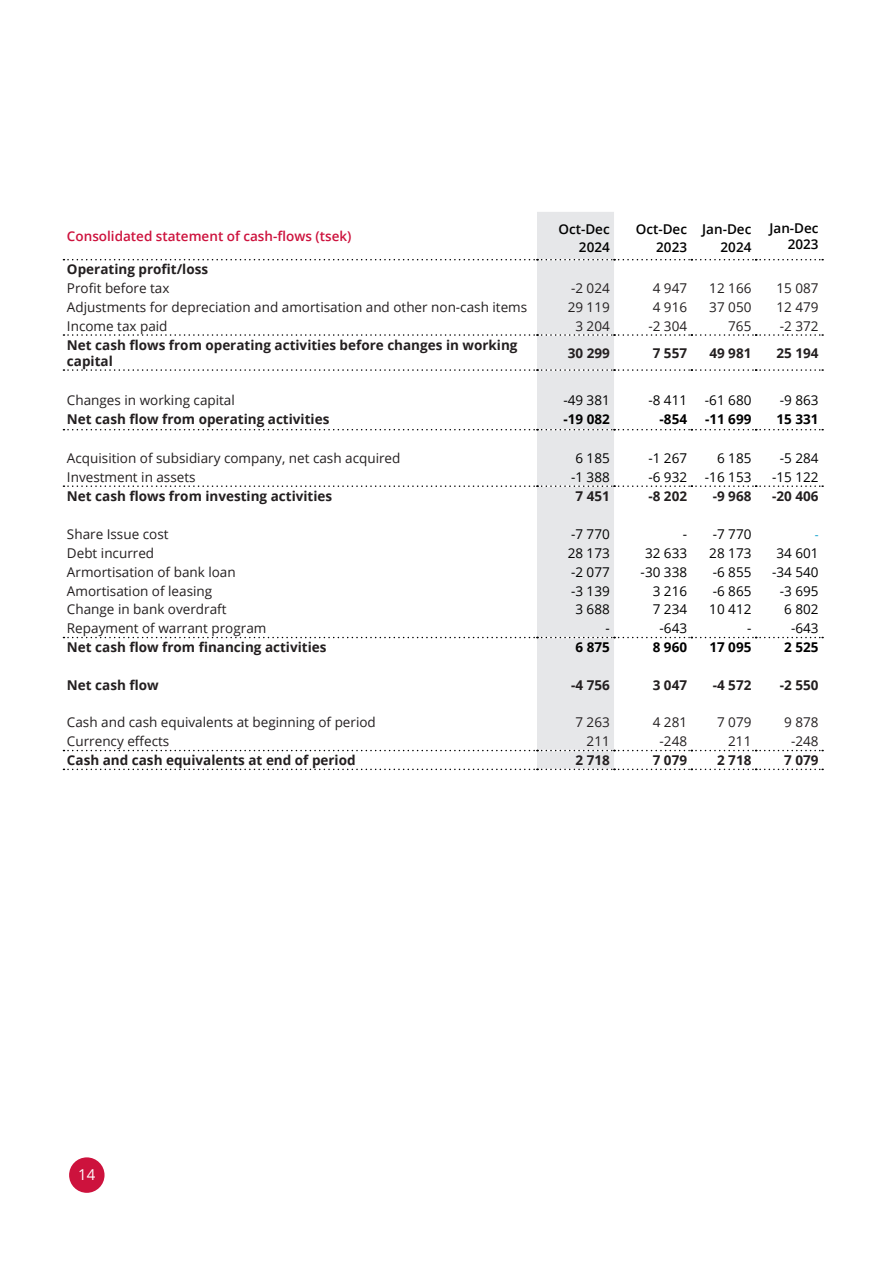
<style>
.page{position:relative;width:893px;height:1263px;background:#fff}
.page>*{position:absolute;margin:0;border:0;box-sizing:border-box;transform-origin:0 0}
.t1{font:15px "Open Sans";color:#fff}
.Table_-_data_-_black{font:13.5px "Open Sans";color:#231f20}
.Table_-_data_-_black-2{font:700 13.5px/16.2px "Open Sans";color:#231f20}
.Table_-_data_number_-_color{font:13.5px "Open Sans";color:#000}
.Table_-_data_number_-_color-2{font:13.5px "Open Sans";color:#231f20}
.Table_-_data_number_-_color-3{font:700 13.5px "Open Sans";color:#231f20}
.Table_-_title_column_-_color{font:600 13.5px/18px "Open Sans";color:#000;text-align:right}
.Table_-_subtitle_-_black{font:600 13.5px "Open Sans";color:#cd123d}
.Table_-_data_number_-_color-4{font:700 13.5px "Open Sans";color:#000}
.Table_-_data_number_-_color-5{font:12px "Open Sans";color:#079dca}
</style>
<div class="page">
<div style="left:69px;top:1157px;width:36px;height:36px;background:#cd123d;border-radius:50%"></div>
<svg style="left:63px;top:212px;width:760px;height:558px"></svg>
<p class="Table_-_subtitle_-_black" style="left:67px;top:227px;width:286px">Consolidated statement of cash-flows (tsek)</p>
<p class="Table_-_title_column_-_color" style="left:558px;top:220px;width:53px">Oct-Dec</p>
<p class="Table_-_title_column_-_color" style="left:579px;top:238px;width:32px">2024</p>
<p class="Table_-_title_column_-_color" style="left:636px;top:220px;width:53px">Oct-Dec<br>2023</p>
<p class="Table_-_title_column_-_color" style="left:702px;top:220px;width:51px">Jan-Dec<br>2024</p>
<p class="Table_-_title_column_-_color" style="left:769px;top:220px;width:51px;line-height:16.2px">Jan-Dec<br>2023</p>
<p class="Table_-_data_-_black-2" style="left:67px;top:261px;width:143px">Operating profit/loss</p>
<p class="Table_-_data_-_black" style="left:67px;top:279px;width:104px">Profit before tax</p>
<p class="Table_-_data_number_-_color-2" style="left:571px;top:279px;width:40px">-2 024</p>
<p class="Table_-_data_number_-_color-2" style="left:653px;top:279px;width:36px">4 947</p>
<p class="Table_-_data_number_-_color-2" style="left:709px;top:279px;width:44px">12 166</p>
<p class="Table_-_data_number_-_color-2" style="left:776px;top:279px;width:44px">15 087</p>
<p class="Table_-_data_-_black" style="left:67px;top:298px;width:462px">Adjustments for depreciation and amortisation and other non-cash items</p>
<p class="Table_-_data_number_-_color-2" style="left:568px;top:298px;width:44px">29 119</p>
<p class="Table_-_data_number_-_color-2" style="left:653px;top:298px;width:36px">4 916</p>
<p class="Table_-_data_number_-_color-2" style="left:709px;top:298px;width:44px">37 050</p>
<p class="Table_-_data_number_-_color-2" style="left:776px;top:298px;width:44px">12 479</p>
<p class="Table_-_data_-_black" style="left:67px;top:317px;width:102px">Income tax paid</p>
<p class="Table_-_data_number_-_color-2" style="left:575px;top:317px;width:36px">3 204</p>
<p class="Table_-_data_number_-_color-2" style="left:648px;top:317px;width:40px">-2 304</p>
<p class="Table_-_data_number_-_color-2" style="left:728px;top:317px;width:25px">765</p>
<p class="Table_-_data_number_-_color-2" style="left:780px;top:317px;width:40px">-2 372</p>
<p class="Table_-_data_-_black-2" style="left:67px;top:336px;width:452px">Net cash flows from operating activities before changes in working capital</p>
<p class="Table_-_data_number_-_color-3" style="left:568px;top:343px;width:44px">30 299</p>
<p class="Table_-_data_number_-_color-3" style="left:653px;top:343px;width:36px">7 557</p>
<p class="Table_-_data_number_-_color-3" style="left:709px;top:343px;width:44px">49 981</p>
<p class="Table_-_data_number_-_color-3" style="left:777px;top:343px;width:44px">25 194</p>
<p class="Table_-_data_-_black" style="left:67px;top:390px;width:169px">Changes in working capital</p>
<p class="Table_-_data_number_-_color" style="left:563px;top:390px;width:48px">-49 381</p>
<p class="Table_-_data_number_-_color" style="left:648px;top:390px;width:40px">-8 411</p>
<p class="Table_-_data_number_-_color" style="left:705px;top:390px;width:48px">-61 680</p>
<p class="Table_-_data_number_-_color" style="left:780px;top:390px;width:40px">-9 863</p>
<p class="Table_-_data_-_black-2" style="left:67px;top:411px;width:264px">Net cash flow from operating activities</p>
<p class="Table_-_data_number_-_color-4" style="left:563px;top:410px;width:48px">-19 082</p>
<p class="Table_-_data_number_-_color-4" style="left:660px;top:410px;width:29px">-854</p>
<p class="Table_-_data_number_-_color-4" style="left:705px;top:410px;width:48px">-11 699</p>
<p class="Table_-_data_number_-_color-4" style="left:777px;top:410px;width:44px">15 331</p>
<p class="Table_-_data_-_black" style="left:67px;top:449px;width:335px">Acquisition of subsidiary company, net cash acquired</p>
<p class="Table_-_data_number_-_color" style="left:575px;top:449px;width:36px">6 185</p>
<p class="Table_-_data_number_-_color" style="left:648px;top:449px;width:40px">-1 267</p>
<p class="Table_-_data_number_-_color" style="left:717px;top:449px;width:36px">6 185</p>
<p class="Table_-_data_number_-_color" style="left:780px;top:449px;width:40px">-5 284</p>
<p class="Table_-_data_-_black" style="left:67px;top:468px;width:130px">Investment in assets</p>
<p class="Table_-_data_number_-_color" style="left:571px;top:468px;width:40px">-1 388</p>
<p class="Table_-_data_number_-_color" style="left:648px;top:468px;width:40px">-6 932</p>
<p class="Table_-_data_number_-_color" style="left:705px;top:468px;width:48px">-16 153</p>
<p class="Table_-_data_number_-_color" style="left:772px;top:468px;width:48px">-15 122</p>
<p class="Table_-_data_-_black-2" style="left:67px;top:488px;width:267px">Net cash flows from investing activities</p>
<p class="Table_-_data_number_-_color-3" style="left:575px;top:487px;width:36px">7 451</p>
<p class="Table_-_data_number_-_color-3" style="left:648px;top:487px;width:40px">-8 202</p>
<p class="Table_-_data_number_-_color-3" style="left:713px;top:487px;width:40px">-9 968</p>
<p class="Table_-_data_number_-_color-3" style="left:772px;top:487px;width:48px">-20 406</p>
<p class="Table_-_data_-_black" style="left:67px;top:525px;width:103px">Share Issue cost</p>
<p class="Table_-_data_number_-_color" style="left:571px;top:525px;width:40px">-7 770</p>
<p class="Table_-_data_number_-_color" style="left:683px;top:525px;width:6px">-</p>
<p class="Table_-_data_number_-_color" style="left:713px;top:525px;width:40px">-7 770</p>
<p class="Table_-_data_number_-_color-5" style="left:815px;top:526px;width:5px">-</p>
<p class="Table_-_data_-_black" style="left:67px;top:544px;width:89px">Debt incurred</p>
<p class="Table_-_data_number_-_color" style="left:568px;top:544px;width:44px">28 173</p>
<p class="Table_-_data_number_-_color" style="left:645px;top:544px;width:44px">32 633</p>
<p class="Table_-_data_number_-_color" style="left:709px;top:544px;width:44px">28 173</p>
<p class="Table_-_data_number_-_color" style="left:776px;top:544px;width:44px">34 601</p>
<p class="Table_-_data_-_black" style="left:67px;top:563px;width:170px">Armortisation of bank loan</p>
<p class="Table_-_data_number_-_color" style="left:571px;top:563px;width:40px">-2 077</p>
<p class="Table_-_data_number_-_color" style="left:641px;top:563px;width:48px">-30 338</p>
<p class="Table_-_data_number_-_color" style="left:713px;top:563px;width:40px">-6 855</p>
<p class="Table_-_data_number_-_color" style="left:772px;top:563px;width:48px">-34 540</p>
<p class="Table_-_data_-_black" style="left:67px;top:581px;width:147px">Amortisation of leasing</p>
<p class="Table_-_data_number_-_color" style="left:571px;top:581px;width:40px">-3 139</p>
<p class="Table_-_data_number_-_color" style="left:653px;top:581px;width:36px">3 216</p>
<p class="Table_-_data_number_-_color" style="left:713px;top:581px;width:40px">-6 865</p>
<p class="Table_-_data_number_-_color" style="left:780px;top:581px;width:40px">-3 695</p>
<p class="Table_-_data_-_black" style="left:67px;top:600px;width:161px">Change in bank overdraft</p>
<p class="Table_-_data_number_-_color" style="left:575px;top:600px;width:36px">3 688</p>
<p class="Table_-_data_number_-_color" style="left:653px;top:600px;width:36px">7 234</p>
<p class="Table_-_data_number_-_color" style="left:709px;top:600px;width:44px">10 412</p>
<p class="Table_-_data_number_-_color" style="left:784px;top:600px;width:36px">6 802</p>
<p class="Table_-_data_-_black" style="left:67px;top:619px;width:201px">Repayment of warrant program</p>
<p class="Table_-_data_number_-_color" style="left:605px;top:619px;width:6px">-</p>
<p class="Table_-_data_number_-_color" style="left:660px;top:619px;width:29px">-643</p>
<p class="Table_-_data_number_-_color" style="left:747px;top:619px;width:6px">-</p>
<p class="Table_-_data_number_-_color" style="left:791px;top:619px;width:29px">-643</p>
<p class="Table_-_data_-_black-2" style="left:67px;top:639px;width:261px">Net cash flow from financing activities</p>
<p class="Table_-_data_number_-_color-4" style="left:575px;top:638px;width:36px">6 875</p>
<p class="Table_-_data_number_-_color-4" style="left:653px;top:638px;width:36px">8 960</p>
<p class="Table_-_data_number_-_color-4" style="left:709px;top:638px;width:44px">17 095</p>
<p class="Table_-_data_number_-_color-4" style="left:784px;top:638px;width:36px">2 525</p>
<p class="Table_-_data_-_black-2" style="left:67px;top:676px;width:93px">Net cash flow</p>
<p class="Table_-_data_number_-_color-3" style="left:571px;top:675px;width:40px">-4 756</p>
<p class="Table_-_data_number_-_color-3" style="left:653px;top:675px;width:36px">3 047</p>
<p class="Table_-_data_number_-_color-3" style="left:713px;top:675px;width:40px">-4 572</p>
<p class="Table_-_data_number_-_color-3" style="left:780px;top:675px;width:40px">-2 550</p>
<p class="Table_-_data_-_black" style="left:67px;top:713px;width:310px">Cash and cash equivalents at beginning of period</p>
<p class="Table_-_data_number_-_color-2" style="left:575px;top:713px;width:36px">7 263</p>
<p class="Table_-_data_number_-_color-2" style="left:653px;top:713px;width:36px">4 281</p>
<p class="Table_-_data_number_-_color-2" style="left:717px;top:713px;width:36px">7 079</p>
<p class="Table_-_data_number_-_color-2" style="left:784px;top:713px;width:36px">9 878</p>
<p class="Table_-_data_-_black" style="left:67px;top:732px;width:104px">Currency effects</p>
<p class="Table_-_data_number_-_color-2" style="left:587px;top:732px;width:25px">211</p>
<p class="Table_-_data_number_-_color-2" style="left:660px;top:732px;width:29px">-248</p>
<p class="Table_-_data_number_-_color-2" style="left:728px;top:732px;width:25px">211</p>
<p class="Table_-_data_number_-_color-2" style="left:791px;top:732px;width:29px">-248</p>
<p class="Table_-_data_-_black-2" style="left:67px;top:752px;width:290px">Cash and cash equivalents at end of period</p>
<p class="Table_-_data_number_-_color-3" style="left:575px;top:751px;width:36px">2 718</p>
<p class="Table_-_data_number_-_color-3" style="left:653px;top:751px;width:36px">7 079</p>
<p class="Table_-_data_number_-_color-3" style="left:717px;top:751px;width:36px">2 718</p>
<p class="Table_-_data_number_-_color-3" style="left:784px;top:751px;width:36px">7 079</p>
<p class="t1" style="left:78px;top:1165px;width:19px">14</p>
</div>
